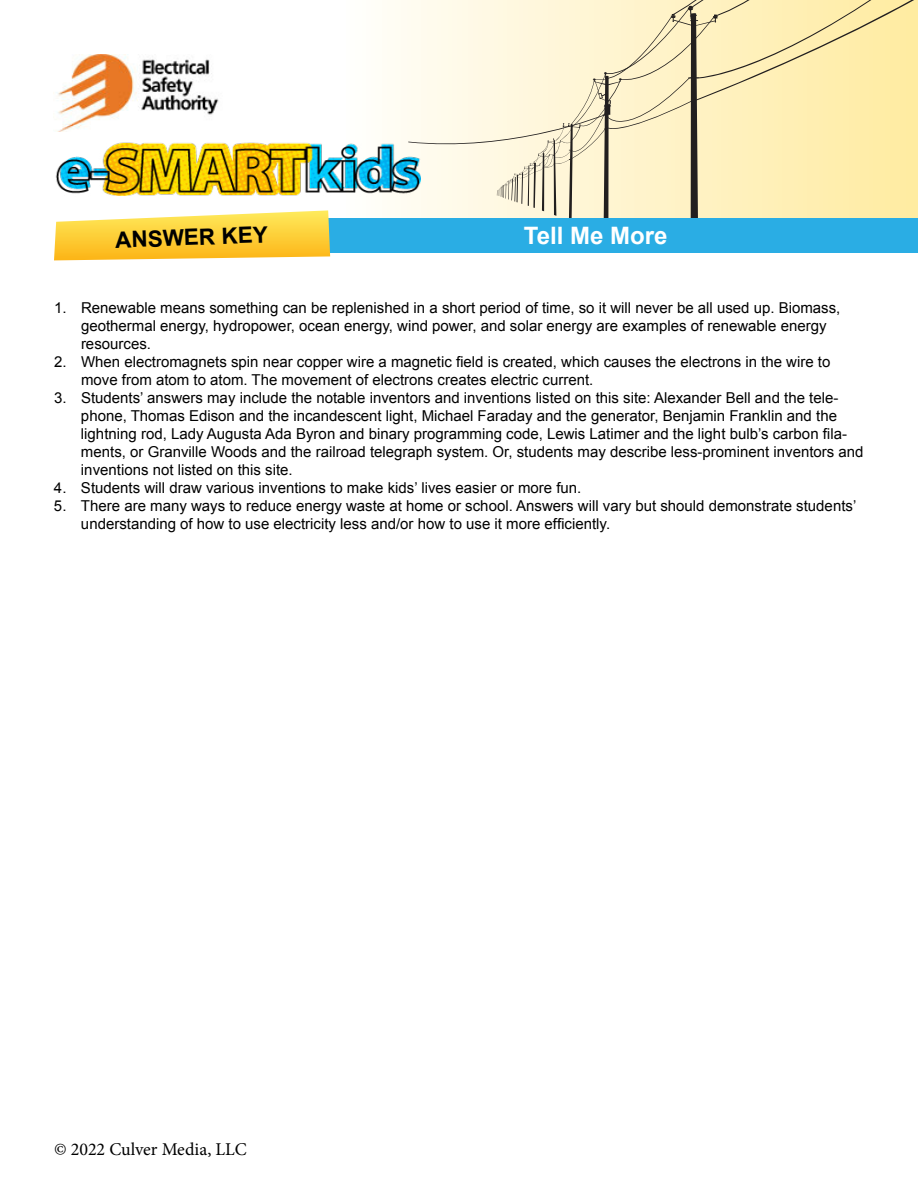
<style>
.page{position:relative;width:918px;height:1188px;background:#fff}
.page>*{position:absolute;margin:0;border:0;box-sizing:border-box;transform-origin:0 0}
.t1{font:700 24px "Arial";color:#fff}
.t2{font:700 22.5px "Arial";color:#000}
.t3{font:18px "Minion Pro";color:#000}
.t4{font:15px/18px "Arial";color:#000}
</style>
<div class="page">
<svg style="left:408px;top:0;width:510px;height:218px;background:#f7ebc2"></svg>
<img style="left:55px;top:136px;width:365px;height:70px">
<div style="left:282px;top:218px;width:636px;height:35px;background:#2aade4"></div>
<svg style="left:54px;top:210px;width:276px;height:50px;background:#fdd556"></svg>
<img style="left:56px;top:54px;width:163px;height:77px">
<h2 class="t2" style="left:115px;top:225px;width:154px;rotate:-2deg">ANSWER KEY</h2>
<h1 class="t1" style="left:524px;top:220px;width:145px">Tell Me More</h1>
<p class="t4" style="left:81px;top:299px;width:761px;text-indent:-27px">1. Renewable means something can be replenished in a short period of time, so it will never be all used up. Biomass, geothermal energy, hydropower, ocean energy, wind power, and solar energy are examples of renewable energy resources.</p>
<p class="t4" style="left:81px;top:353px;width:751px;text-indent:-27px">2. When electromagnets spin near copper wire a magnetic field is created, which causes the electrons in the wire to move from atom to atom. The movement of electrons creates electric current.</p>
<p class="t4" style="left:81px;top:389px;width:784px;text-indent:-27px">3. Students’ answers may include the notable inventors and inventions listed on this site: Alexander Bell and the tele&shy;phone, Thomas Edison and the incandescent light, Michael Faraday and the generator, Benjamin Franklin and the lightning rod, Lady Augusta Ada Byron and binary programming code, Lewis Latimer and the light bulb’s carbon fila&shy;ments, or Granville Woods and the railroad telegraph system. Or, students may describe less-prominent inventors and inventions not listed on this site.</p>
<p class="t4" style="left:54px;top:479px;width:529px">4. Students will draw various inventions to make kids’ lives easier or more fun.</p>
<p class="t4" style="left:81px;top:497px;width:777px;text-indent:-27px">5. There are many ways to reduce energy waste at home or school. Answers will vary but should demonstrate students’ understanding of how to use electricity less and/or how to use it more efficiently.</p>
<p class="t3" style="left:54px;top:1137px;width:194px">© 2022 Culver Media, LLC</p>
</div>
